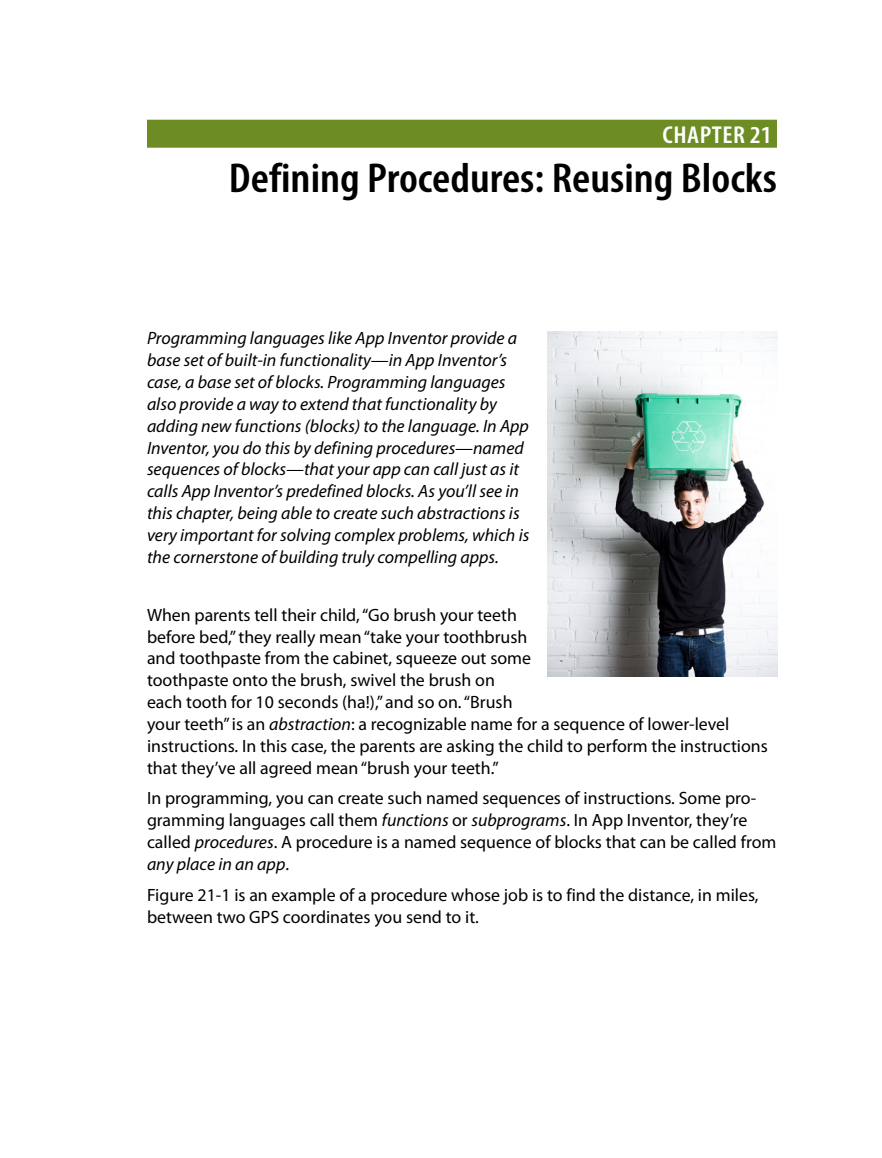
<style>
.page{position:relative;width:882px;height:1158px;background:#fff}
.page>*{position:absolute;margin:0;border:0;box-sizing:border-box;transform-origin:0 0}
.t1{font:600 condensed 42px "Myriad Pro";color:#000;scale:1.1 1}
.t2{font:600 condensed 24.5px "Myriad Pro";color:#fff;scale:1.1 1}
.t3{font:17.85px/21.9px "Myriad Pro";color:#000}
.t4{font:italic 17.85px/21.9px "Myriad Pro";color:#000}
.s1{font-style:italic}
</style>
<div class="page">
<div style="left:147px;top:120px;width:630px;height:28px;background:#6d8d24"></div>
<img style="left:547px;top:331px;width:230px;height:345px">
<h2 class="t2" style="left:662px;top:119px;width:22px">Chapter</h2>
<h2 class="t2" style="left:750px;top:119px;width:21px">21</h2>
<h1 class="t1" style="left:229px;top:152px;width:500px">Defining Procedures: Reusing Blocks</h1>
<p class="t4" style="left:147px;top:327px;width:384px">Programming languages like App Inventor provide a base set of built-in functionality—in App Inventor’s case, a base set of blocks. Programming languages also provide a way to extend that functionality by adding new functions (blocks) to the language. In App Inventor, you do this by defining procedures—named sequences of blocks—that your app can call just as it calls App Inventor’s predefined blocks. As you’ll see in this chapter, being able to create such abstractions is very important for solving complex problems, which is the cornerstone of building truly compelling apps.</p>
<p class="t3" style="left:147px;top:603px;width:622px">When parents tell their child, “Go brush your teeth<br>before bed,” they really mean “take your toothbrush<br>and toothpaste from the cabinet, squeeze out some<br>toothpaste onto the brush, swivel the brush on<br>each tooth for 10 seconds (ha!),” and so on. “Brush<br>your teeth” is an <span class="s1">abstraction</span>: a recognizable name for a sequence of lower-level instructions. In this case, the parents are asking the child to perform the instructions that they’ve all agreed mean “brush your teeth.”</p>
<p class="t3" style="left:147px;top:787px;width:631px">In programming, you can create such named sequences of instructions. Some pro&shy;gramming languages call them <span class="s1">functions</span> or <span class="s1">subprograms</span>. In App Inventor, they’re called <span class="s1">procedures</span>. A procedure is a named sequence of blocks that can be called from <span class="s1">any place in an app</span>.</p>
<p class="t3" style="left:147px;top:883px;width:613px">Figure 21-1 is an example of a procedure whose job is to find the distance, in miles, between two GPS coordinates you send to it.</p>
</div>
